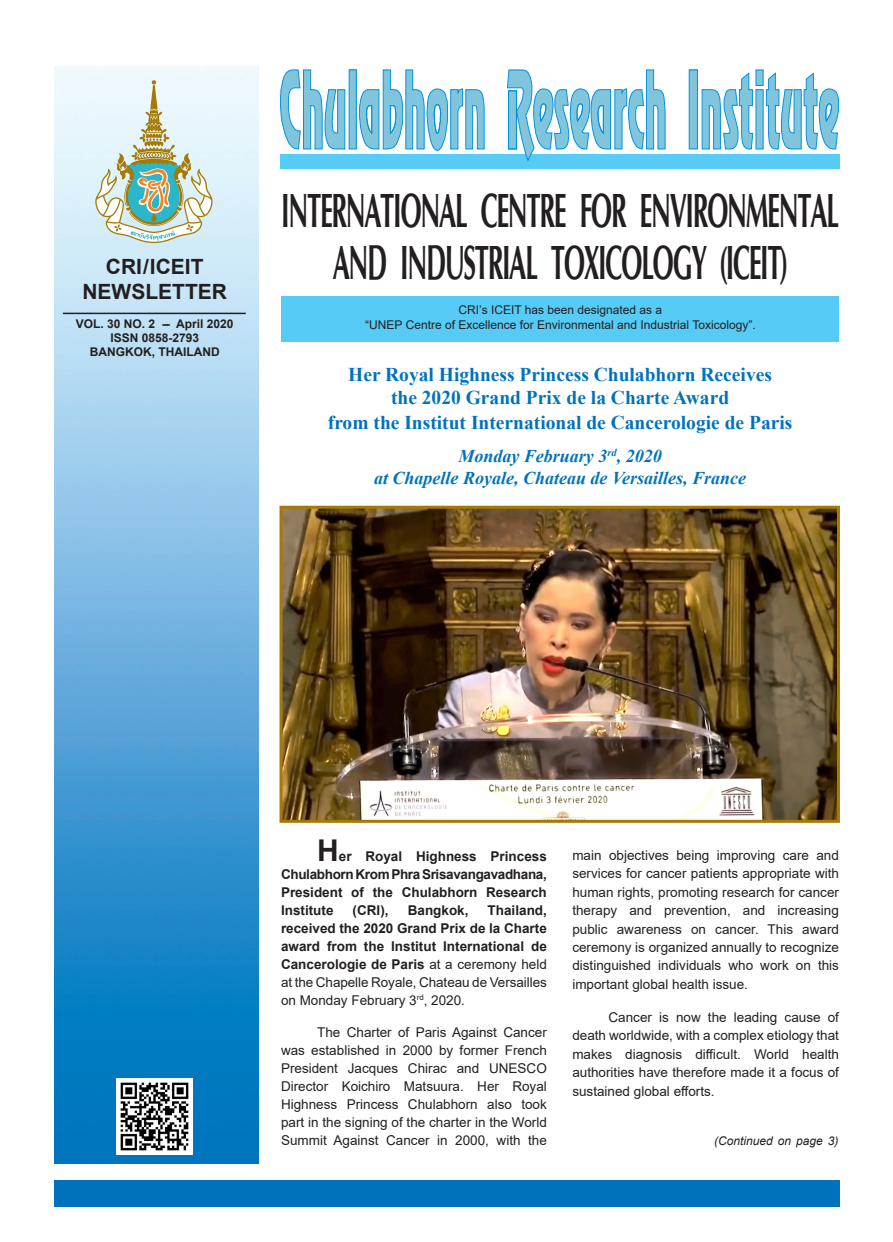
<style>
.page{position:relative;width:893px;height:1242px;background:#fff}
.page>*{position:absolute;margin:0;border:0;box-sizing:border-box;transform-origin:0 0}
.t1{font:700 48px "CG Omega";letter-spacing:-.055em;color:#231f20;scale:.54 1}
.t2{font:700 30px "Arial";color:#231f20}
.t3{font:700 21px "Arial";color:#231f20}
.t4{font:700 19.5px "Times New Roman";color:#0072bc}
.t5{font:italic 700 18px "Times New Roman";color:#0072bc}
.t6{font:13.5px/18.5px "Arial";color:#231f20;text-align:justify}
.t7{font:700 13.5px/18px "Arial";color:#231f20;text-align:justify}
.t8{font:12px "Arial";color:#231f20}
.t9{font:700 12px/14.4px "Arial";color:#231f20;text-align:center}
.Body_text{font:italic 12px "Arial";color:#231f20}
.s1{font-weight:400}
</style>
<div class="page">
<img style="left:54px;top:66px;width:204px;height:1097px">
<div style="left:281px;top:296px;width:558px;height:46px;background:#56cbf5"></div>
<div style="left:280px;top:154px;width:560px;height:15px;background:#56cbf5"></div>
<hr style="left:63px;top:313px;width:183px;height:1px;background:#231f20">
<div style="left:54px;top:1180px;width:785px;height:27px;background:#0072bc"></div>
<img style="left:116px;top:1078px;width:77px;height:76px">
<img style="left:81px;top:79px;width:145px;height:185px">
<svg style="left:96px;top:159px;width:115px;height:83px"></svg>
<svg style="left:280px;top:70px;width:65px;height:80px"></svg>
<div style="left:349px;top:70px;width:7px;height:79px;background:#81c5dc"></div>
<div style="left:349px;top:70px;width:8px;height:79px;border:1px solid #0093dd"></div>
<div style="left:689px;top:70px;width:8px;height:79px;background:#81c5dc"></div>
<div style="left:689px;top:70px;width:9px;height:79px;border:1px solid #0093dd"></div>
<svg style="left:359px;top:70px;width:126px;height:81px"></svg>
<svg style="left:507px;top:70px;width:159px;height:91px"></svg>
<svg style="left:701px;top:70px;width:138px;height:80px"></svg>
<img style="left:283px;top:510px;width:553px;height:309px">
<div style="left:279px;top:506px;width:561px;height:317px;border:3px solid #a57903"></div>
<p class="t3" style="left:106px;top:251px;width:99px">CRI/ICEIT</p>
<p class="t3" style="left:82px;top:276px;width:146px">NEWSLETTER</p>
<p class="t9" style="left:76px;top:316px;width:159px">VOL. 30 NO. 2 --- April 2020<br>ISSN 0858-2793</p>
<p class="t9" style="left:90px;top:345px;width:131px">BANGKOK, THAILAND</p>
<p class="t1" style="left:281px;top:180px;width:1034px">INTERNATIONAL CENTRE FOR ENVIRONMENTAL</p>
<p class="t1" style="left:333px;top:232px;width:843px">AND INDUSTRIAL TOXICOLOGY (ICEIT)</p>
<p class="t8" style="left:459px;top:302px;width:205px">CRI’s ICEIT has been designated as a</p>
<p class="t8" style="left:365px;top:316px;width:392px">“UNEP Centre of Excellence for Environmental and Industrial Toxicology”.</p>
<p class="t4" style="left:348px;top:360px;width:425px">Her Royal Highness Princess Chulabhorn Receives</p>
<p class="t4" style="left:391px;top:383px;width:340px">the 2020 Grand Prix de la Charte Award</p>
<p class="t4" style="left:328px;top:409px;width:466px">from the Institut International de Cancerologie de Paris</p>
<p class="t5" style="left:458px;top:443px;width:205px">Monday February 3<sup>rd</sup>, 2020</p>
<p class="t5" style="left:374px;top:465px;width:374px">at Chapelle Royale, Chateau de Versailles, France</p>
<p class="t2" style="left:317px;top:829px;width:23px">H</p>
<p class="t7" style="left:281px;top:847px;width:267px;text-indent:58px">er Royal Highness Princess Chulabhorn Krom Phra Srisavangavadhana, President of the Chulabhorn Research Institute</p>
<p class="t7" style="left:353px;top:901px;width:37px">(CRI),</p>
<p class="t7" style="left:408px;top:901px;width:62px">Bangkok,</p>
<p class="t7" style="left:281px;top:901px;width:267px;text-indent:207px">Thailand, received the 2020 Grand Prix de la Charte award from the Institut International de Cancerologie de Paris <span class="s1">at a ceremony held at the Chapelle Royale, Chateau de Versailles on Monday February 3</span><sup>rd</sup><span class="s1">, 2020.</span></p>
<p class="t6" style="left:281px;top:1022px;width:267px;line-height:18px;text-indent:36px">The Charter of Paris Against Cancer was established in 2000 by former French President Jacques Chirac and UNESCO Director Koichiro Matsuura. Her Royal Highness Princess Chulabhorn also took part in the signing of the charter in the World Summit Against Cancer in 2000, with the</p>
<p class="t6" style="left:572px;top:845px;width:268px">main objectives being improving care and services for cancer patients appropriate with human rights, promoting research for cancer therapy and prevention, and increasing public awareness on cancer. This award ceremony is organized annually to recognize distinguished individuals who work on this important global health issue.</p>
<p class="t6" style="left:572px;top:1007px;width:268px;text-indent:36px">Cancer is now the leading cause of death worldwide, with a complex etiology that makes diagnosis difficult. World health authorities have therefore made it a focus of sustained global efforts.</p>
<p class="Body_text" style="left:714px;top:1132px;width:126px">(Continued on page 3)</p>
</div>
